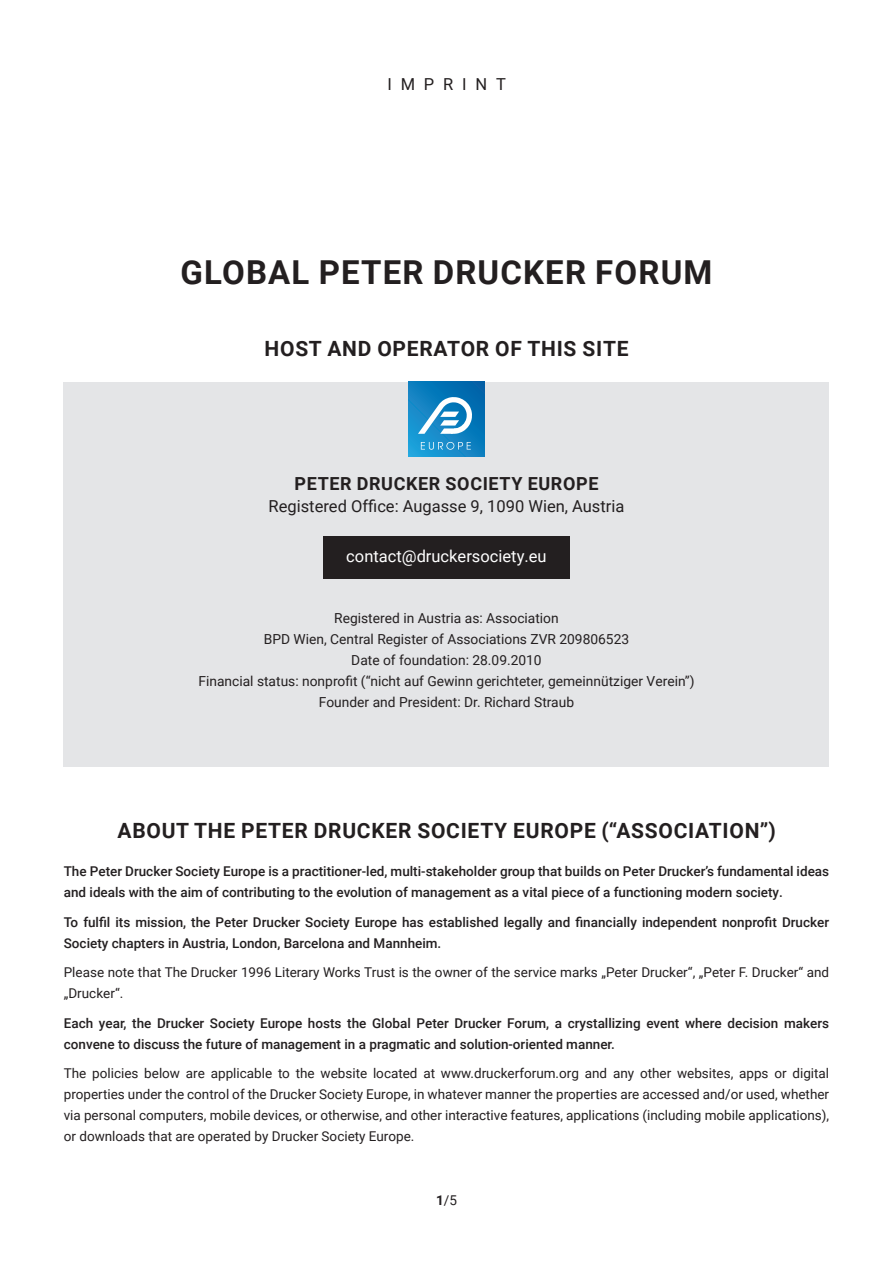
<style>
.page{position:relative;width:893px;height:1263px;background:#fff}
.page>*{position:absolute;margin:0;border:0;box-sizing:border-box;transform-origin:0 0}
.t1{font:700 33px "Roboto";letter-spacing:.035em;color:#231f20}
.t2{font:700 21px "Roboto";letter-spacing:.035em;color:#231f20}
.t3{font:700 18px "Roboto";letter-spacing:.035em;color:#231f20}
.t4{font:16.5px "Roboto";color:#231f20}
.t5{font:16.5px "Roboto";color:#fff}
.t6{font:16.5px "Roboto";letter-spacing:.535em;color:#231f20}
.t7{font:13.8px/21px "Roboto";color:#231f20;text-align:center}
.t8{font:500 13.5px/21px "Roboto";color:#231f20}
.t9{font:13.5px/21px "Roboto";color:#231f20}
.s1{font-weight:700}
</style>
<div class="page">
<div style="left:64px;top:382px;width:765px;height:384px;background:#e4e5e7"></div>
<div style="left:323px;top:536px;width:247px;height:43px;background:#231f20"></div>
<svg style="left:409px;top:382px;width:75px;height:75px;background:#0c7fbf"></svg>
<svg style="left:421px;top:442px;width:50px;height:8px"></svg>
<svg style="left:418px;top:397px;width:54px;height:37px;background:#67aed7"></svg>
<p class="t6" style="left:387px;top:73px;width:120px">IMPRINT</p>
<h1 class="t1" style="left:180px;top:249px;width:533px">GLOBAL PETER DRUCKER FORUM</h1>
<h2 class="t2" style="left:264px;top:334px;width:366px">HOST AND OPERATOR OF THIS SITE</h2>
<h3 class="t3" style="left:294px;top:471px;width:306px">PETER DRUCKER SOCIETY EUROPE</h3>
<p class="t4" style="left:269px;top:495px;width:357px">Registered Office: Augasse 9, 1090 Wien, Austria</p>
<p class="t5" style="left:346px;top:545px;width:202px">contact@druckersociety.eu</p>
<p class="t7" style="left:198px;top:607px;width:498px">Registered in Austria as: Association<br>BPD Wien, Central Register of Associations ZVR 209806523<br>Date of foundation: 28.09.2010<br>Financial status: nonprofit (“nicht auf Gewinn gerichteter, gemeinnütziger Verein”)<br>Founder and President: Dr. Richard Straub</p>
<h2 class="t2" style="left:117px;top:816px;width:660px">ABOUT THE PETER DRUCKER SOCIETY EUROPE (“ASSOCIATION”)</h2>
<p class="t8" style="left:64px;top:860px;width:767px">The Peter Drucker Society Europe is a practitioner-led, multi-stakeholder group that builds on Peter Drucker’s fundamental ideas and ideals with the aim of contributing to the evolution of management as a vital piece of a functioning modern society.</p>
<p class="t8" style="left:64px;top:911px;width:767px">To fulfil its mission, the Peter Drucker Society Europe has established legally and financially independent nonprofit Drucker<br>Society chapters in Austria, London, Barcelona and Mannheim.</p>
<p class="t9" style="left:64px;top:961px;width:767px">Please note that The Drucker 1996 Literary Works Trust is the owner of the service marks „Peter Drucker“, „Peter F. Drucker“ and „Drucker“.</p>
<p class="t8" style="left:64px;top:1012px;width:767px">Each year, the Drucker Society Europe hosts the Global Peter Drucker Forum, a crystallizing event where decision makers convene to discuss the future of management in a pragmatic and solution-oriented manner.</p>
<p class="t9" style="left:64px;top:1062px;width:767px;text-align:justify">The policies below are applicable to the website located at www.druckerforum.org and any other websites, apps or digital properties under the control of the Drucker Society Europe, in whatever manner the properties are accessed and/or used, whether via personal computers, mobile devices, or otherwise, and other interactive features, applications (including mobile applications), or downloads that are operated by Drucker Society Europe.</p>
<p class="t9" style="left:436px;top:1189px;width:22px"><span class="s1">1</span>/5</p>
</div>
